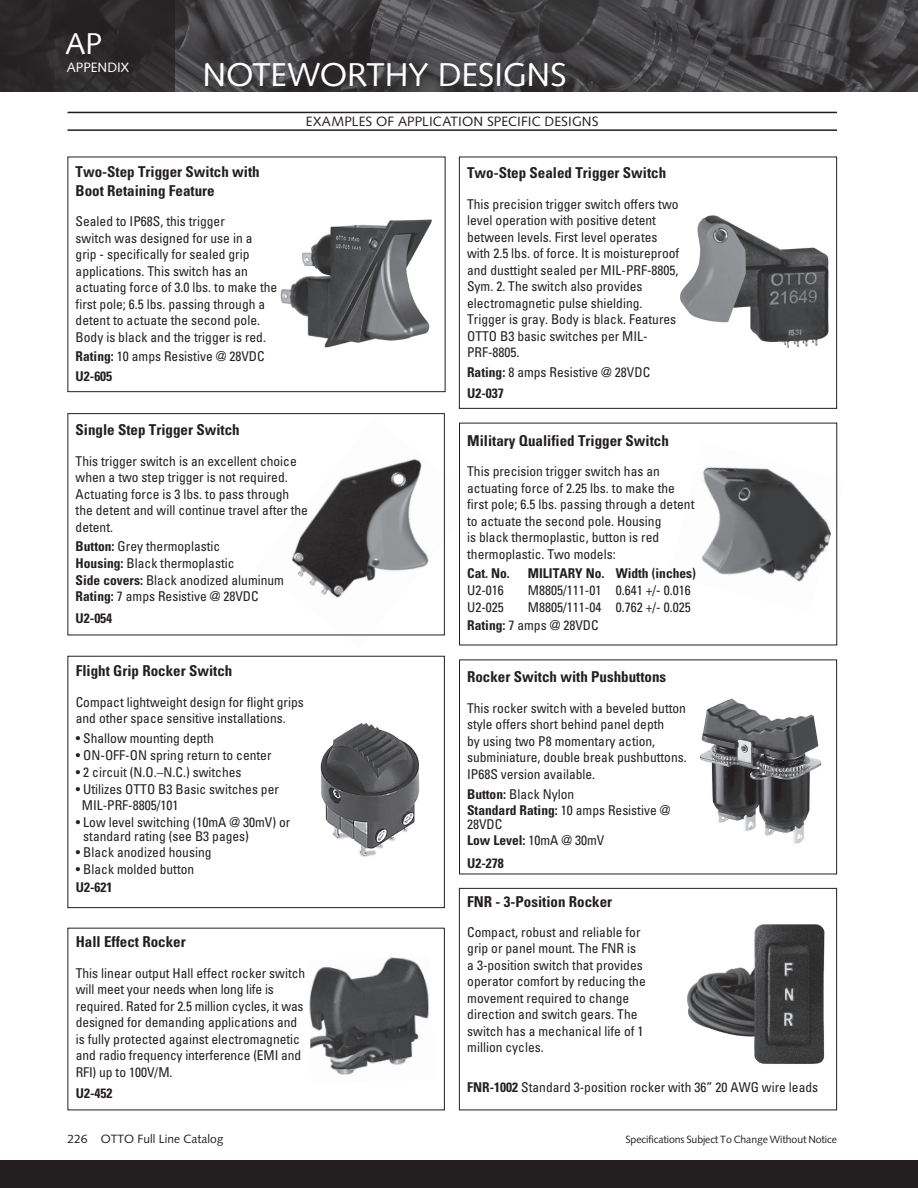
<style>
.page{position:relative;width:918px;height:1188px;background:#fff}
.page>*{position:absolute;margin:0;border:0;box-sizing:border-box;transform-origin:0 0}
.Page_Header__left{font:33px "Syntax LT Std";letter-spacing:-.005em;color:#fff}
.Page_Code__left{font:30px "Syntax LT Std";color:#fff}
.Boxed_Product_Head{font:700 condensed 15px "Univers LT Std";color:#231f20}
.Boxed_Product_Head-2{font:condensed 13.5px/16.5px "Univers LT Std";color:#231f20}
.Boxed_Product_Body{font:condensed 13.5px/16.5px "Univers LT Std";color:#231f20}
.Boxed_Product_Specs{font:condensed 13.5px/13.5px "Univers LT Std";color:#231f20}
.Page_Subhead__betwee{font:13.5px "Syntax LT Std";letter-spacing:.01em;color:#231f20}
.Boxed_Product_Specs-2{font:700 condensed 13.5px "Univers LT Std";color:#231f20}
.Boxed_Product_Part_N{font:700 condensed 13.5px "Univers LT Std";color:#231f20}
.Boxed_Product_Head-3{font:700 condensed 13.5px "Univers LT Std";color:#231f20}
.Boxed_Product_Body-2{font:700 condensed 13.5px "Univers LT Std";color:#231f20}
.Page_Product__left{font:13.5px "Syntax LT Std";color:#fff}
.Page_Footer__left{font:12px "Syntax LT Std";color:#231f20}
.Page_Footer__left-2{font:10.5px "Syntax LT Std";letter-spacing:-.01em;color:#231f20}
.s1{font-weight:700}
.s2{font-weight:400}
</style>
<div class="page">
<svg style="left:176px;top:0;width:742px;height:92px;background:#454345"></svg>
<div style="left:0;top:0;width:176px;height:92px;background:linear-gradient(to bottom,#282526,#2f2c2d)"></div>
<img style="left:687px;top:924px;width:138px;height:140px">
<div style="left:0;top:1161px;width:918px;height:27px;background:#231f20"></div>
<hr style="left:68px;top:112px;width:769px;height:1px;background:#231f20">
<hr style="left:68px;top:129px;width:769px;height:2px;background:#231f20">
<img style="left:256px;top:422px;width:222px;height:224px">
<div style="left:68px;top:656px;width:377px;height:252px;border:1px solid #231f20"></div>
<img style="left:320px;top:723px;width:100px;height:134px">
<svg style="left:667px;top:422px;width:171px;height:194px"></svg>
<img style="left:668px;top:442px;width:170px;height:171px">
<div style="left:459px;top:423px;width:378px;height:222px;border:1px solid #231f20"></div>
<div style="left:459px;top:157px;width:378px;height:252px;border:1px solid #231f20"></div>
<img style="left:680px;top:215px;width:149px;height:133px">
<img style="left:309px;top:957px;width:120px;height:118px">
<div style="left:459px;top:888px;width:378px;height:222px;border:1px solid #231f20"></div>
<div style="left:68px;top:157px;width:378px;height:235px;border:1px solid #231f20"></div>
<img style="left:280px;top:219px;width:152px;height:129px">
<div style="left:459px;top:660px;width:378px;height:214px;border:1px solid #231f20"></div>
<img style="left:699px;top:698px;width:123px;height:146px">
<div style="left:68px;top:413px;width:377px;height:222px;border:1px solid #231f20"></div>
<p class="Page_Code__left" style="left:66px;top:26px;width:38px">AP</p>
<p class="Page_Product__left" style="left:67px;top:59px;width:64px">APPENDIX</p>
<p class="Page_Header__left" style="left:202px;top:55px;width:366px">NOTEWORTHY DESIGNS</p>
<p class="Page_Subhead__betwee" style="left:306px;top:113px;width:294px">EXAMPLES OF APPLICATION SPECIFIC DESIGNS</p>
<p class="Boxed_Product_Head" style="left:76px;top:163px;width:186px">Two-Step Trigger Switch with</p>
<p class="Boxed_Product_Head" style="left:76px;top:181px;width:141px">Boot Retaining Feature</p>
<p class="Boxed_Product_Head-2" style="left:76px;top:213px;width:203px">Sealed to IP68S, this trigger<br>switch was designed for use in a<br>grip - specifically for sealed grip applications. This switch has an actuating force of 3.0 lbs. to make the first pole; 6.5 lbs. passing through a detent to actuate the second pole.<br>Body is black and the trigger is red.</p>
<p class="Boxed_Product_Head-2" style="left:76px;top:348px;width:191px"><span class="s1">Rating:</span> 10 amps Resistive @ 28VDC</p>
<p class="Boxed_Product_Body-2" style="left:76px;top:368px;width:38px">U2-605</p>
<p class="Boxed_Product_Head" style="left:76px;top:420px;width:166px">Single Step Trigger Switch</p>
<p class="Boxed_Product_Head-2" style="left:76px;top:452px;width:234px">This trigger switch is an excellent choice when a two step trigger is not required.<br>Actuating force is 3 lbs. to pass through the detent and will continue travel after the detent.</p>
<p class="Boxed_Product_Specs" style="left:76px;top:540px;width:146px"><span class="s1">Button:</span> Grey thermoplastic</p>
<p class="Boxed_Product_Specs" style="left:76px;top:556px;width:160px"><span class="s1">Housing:</span> Black thermoplastic</p>
<p class="Boxed_Product_Specs" style="left:76px;top:573px;width:210px"><span class="s1">Side covers:</span> Black anodized aluminum</p>
<p class="Boxed_Product_Specs" style="left:76px;top:590px;width:185px"><span class="s1">Rating:</span> 7 amps Resistive @ 28VDC</p>
<p class="Boxed_Product_Body-2" style="left:76px;top:610px;width:38px">U2-054</p>
<p class="Boxed_Product_Head" style="left:76px;top:662px;width:158px">Flight Grip Rocker Switch</p>
<p class="Boxed_Product_Body" style="left:76px;top:694px;width:229px">Compact lightweight design for flight grips and other space sensitive installations.</p>
<p class="Boxed_Product_Specs" style="left:76px;top:732px;width:139px">• Shallow mounting depth</p>
<p class="Boxed_Product_Specs" style="left:76px;top:748px;width:197px">• ON-OFF-ON spring return to center</p>
<p class="Boxed_Product_Specs" style="left:76px;top:765px;width:167px">• 2 circuit (N.O.–N.C.) switches</p>
<p class="Boxed_Product_Specs" style="left:76px;top:782px;width:205px">• Utilizes OTTO B3 Basic switches per</p>
<p class="Boxed_Product_Specs" style="left:82px;top:799px;width:98px">MIL-PRF-8805/101</p>
<p class="Boxed_Product_Specs" style="left:83px;top:815px;width:209px;text-indent:-7px">• Low level switching (10mA @ 30mV) or standard rating (see B3 pages)</p>
<p class="Boxed_Product_Specs" style="left:76px;top:846px;width:137px">• Black anodized housing</p>
<p class="Boxed_Product_Specs" style="left:76px;top:862px;width:120px">• Black molded button</p>
<p class="Boxed_Product_Part_N" style="left:76px;top:879px;width:38px">U2-621</p>
<p class="Boxed_Product_Head" style="left:76px;top:933px;width:112px">Hall Effect Rocker</p>
<p class="Boxed_Product_Body" style="left:76px;top:965px;width:231px">This linear output Hall effect rocker switch will meet your needs when long life is required. Rated for 2.5 million cycles, it was designed for demanding applications and is fully protected against electromagnetic and radio frequency interference (EMI and RFI) up to 100V/M.</p>
<p class="Boxed_Product_Part_N" style="left:76px;top:1085px;width:38px">U2-452</p>
<p class="Boxed_Product_Head" style="left:467px;top:164px;width:201px">Two-Step Sealed Trigger Switch</p>
<p class="Boxed_Product_Head-2" style="left:467px;top:195px;width:214px">This precision trigger switch offers two level operation with positive detent between levels. First level operates with 2.5 lbs. of force. It is moistureproof and dusttight sealed per MIL-PRF-8805, Sym. 2. The switch also provides electromagnetic pulse shielding.<br>Trigger is gray. Body is black. Features OTTO B3 basic switches per MIL-PRF-8805.</p>
<p class="Boxed_Product_Body" style="left:467px;top:364px;width:185px"><span class="s1">Rating:</span> 8 amps Resistive @ 28VDC</p>
<p class="Boxed_Product_Part_N" style="left:467px;top:385px;width:38px">U2-037</p>
<p class="Boxed_Product_Head" style="left:467px;top:431px;width:203px">Military Qualified Trigger Switch</p>
<p class="Boxed_Product_Body" style="left:467px;top:463px;width:229px">This precision trigger switch has an actuating force of 2.25 lbs. to make the first pole; 6.5 lbs. passing through a detent to actuate the second pole. Housing<br>is black thermoplastic, button is red thermoplastic. Two models:</p>
<p class="Boxed_Product_Specs-2" style="left:467px;top:565px;width:44px">Cat. No.</p>
<p class="Boxed_Product_Specs-2" style="left:528px;top:565px;width:170px">MILITARY No. Width (inches)</p>
<p class="Boxed_Product_Specs" style="left:467px;top:583px;width:38px">U2-016</p>
<p class="Boxed_Product_Specs" style="left:528px;top:583px;width:164px">M8805/111-01 0.641 +/- 0.016</p>
<p class="Boxed_Product_Specs" style="left:467px;top:600px;width:38px">U2-025</p>
<p class="Boxed_Product_Specs" style="left:528px;top:600px;width:164px">M8805/111-04 0.762 +/- 0.025</p>
<p class="Boxed_Product_Body" style="left:467px;top:617px;width:133px"><span class="s1">Rating:</span> 7 amps @ 28VDC</p>
<p class="Boxed_Product_Head" style="left:467px;top:668px;width:201px">Rocker Switch with Pushbuttons</p>
<p class="Boxed_Product_Head-2" style="left:467px;top:700px;width:221px">This rocker switch with a beveled button style offers short behind panel depth<br>by using two P8 momentary action, subminiature, double break pushbuttons.<br>IP68S version available.</p>
<p class="Boxed_Product_Specs" style="left:467px;top:787px;width:109px"><span class="s1">Button:</span> Black Nylon</p>
<p class="Boxed_Product_Specs" style="left:467px;top:804px;width:205px"><span class="s1">Standard Rating:</span> 10 amps Resistive @<br>28VDC</p>
<p class="Boxed_Product_Head-3" style="left:467px;top:832px;width:139px">Low Level: <span class="s2">10mA @ 30mV</span></p>
<p class="Boxed_Product_Part_N" style="left:467px;top:855px;width:38px">U2-278</p>
<p class="Boxed_Product_Head" style="left:467px;top:892px;width:146px">FNR - 3-Position Rocker</p>
<p class="Boxed_Product_Body" style="left:467px;top:924px;width:180px">Compact, robust and reliable for grip or panel mount. The FNR is a 3-position switch that provides operator comfort by reducing the movement required to change direction and switch gears. The switch has a mechanical life of 1 million cycles.</p>
<p class="Boxed_Product_Specs" style="left:467px;top:1081px;width:352px"><span class="s1">FNR-1002</span> Standard 3-position rocker with 36” 20 AWG wire leads</p>
<p class="Page_Footer__left" style="left:68px;top:1132px;width:158px">226 OTTO Full Line Catalog</p>
<p class="Page_Footer__left-2" style="left:626px;top:1133px;width:213px">Specifications Subject To Change Without Notice</p>
</div>
